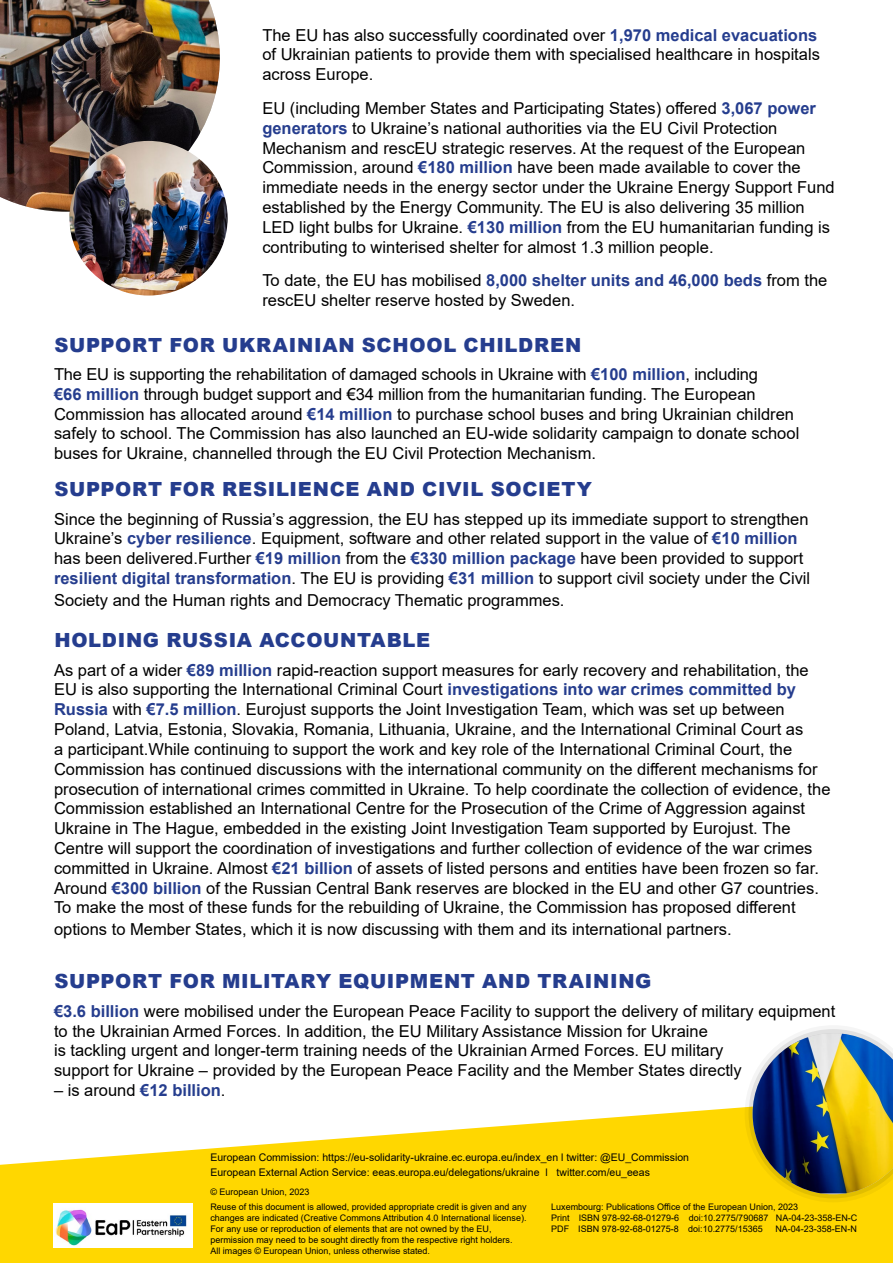
<style>
.page{position:relative;width:893px;height:1263px;background:#fff}
.page>*{position:absolute;margin:0;border:0;box-sizing:border-box;transform-origin:0 0}
.subhead{font:900 19.5px "Arial";letter-spacing:.035em;color:#253d8e}
.subhead-2{font:16.5px/19.8px "Arial";color:#000}
.texte_fin{font:10.5px "Arial";color:#000101}
.t1{font:9px/10.8px "Arial";color:#000}
.s1{font-weight:700;color:#253d8e}
</style>
<div class="page">
<svg style="left:0;top:1107px;width:893px;height:156px;fill:#ffd700"></svg>
<svg style="left:745px;top:1029px;width:148px;height:173px"></svg>
<img style="left:753px;top:1033px;width:140px;height:160px">
<img style="left:53px;top:1204px;width:140px;height:43px">
<img style="left:0;top:0;width:220px;height:212px">
<img style="left:69px;top:141px;width:159px;height:155px">
<p class="subhead-2" style="left:262px;top:25px;width:559px">The EU has also successfully coordinated over <span class="s1">1,970 medical evacuations </span>of Ukrainian patients to provide them with specialised healthcare in hospitals across Europe.</p>
<p class="subhead-2" style="left:262px;top:98px;width:574px">EU (including Member States and Participating States) offered <span class="s1">3,067 power generators</span> to Ukraine’s national authorities via the EU Civil Protection Mechanism and rescEU strategic reserves. At the request of the European Commission, around <span class="s1">€180 million</span> have been made available to cover the immediate needs in the energy sector under the Ukraine Energy Support Fund established by the Energy Community. The EU is also delivering 35 million LED light bulbs for Ukraine. <span class="s1">€130 million</span> from the EU humanitarian funding is contributing to winterised shelter for almost 1.3 million people.</p>
<p class="subhead-2" style="left:262px;top:271px;width:566px">To date, the EU has mobilised <span class="s1">8,000 shelter units and 46,000 beds</span> from the rescEU shelter reserve hosted by Sweden.</p>
<p class="subhead" style="left:54px;top:331px;width:529px">SUPPORT FOR UKRAINIAN SCHOOL CHILDREN</p>
<p class="subhead-2" style="left:54px;top:364px;width:747px">The EU is supporting the rehabilitation of damaged schools in Ukraine with <span class="s1">€100 million</span>, including<br><span class="s1">€66 million</span> through budget support and €34 million from the humanitarian funding. The European Commission has allocated around <span class="s1">€14 million</span> to purchase school buses and bring Ukrainian children safely to school. The Commission has also launched an EU-wide solidarity campaign to donate school buses for Ukraine, channelled through the EU Civil Protection Mechanism.</p>
<p class="subhead" style="left:54px;top:475px;width:539px">SUPPORT FOR RESILIENCE AND CIVIL SOCIETY</p>
<p class="subhead-2" style="left:54px;top:509px;width:758px">Since the beginning of Russia’s aggression, the EU has stepped up its immediate support to strengthen Ukraine’s <span class="s1">cyber resilience</span>. Equipment, software and other related support in the value of <span class="s1">€10 million </span>has been delivered.Further <span class="s1">€19 million</span> from the <span class="s1">€330 million package</span> have been provided to support <span class="s1">resilient digital transformation</span>. The EU is providing <span class="s1">€31 million</span> to support civil society under the Civil</p>
<p class="subhead-2" style="left:54px;top:590px;width:512px">Society and the Human rights and Democracy Thematic programmes.</p>
<p class="subhead" style="left:54px;top:626px;width:377px">HOLDING RUSSIA ACCOUNTABLE</p>
<p class="subhead-2" style="left:54px;top:660px;width:778px">As part of a wider <span class="s1">€89 million</span> rapid-reaction support measures for early recovery and rehabilitation, the EU is also supporting the International Criminal Court <span class="s1">investigations into war crimes committed by Russia</span> with <span class="s1">€7.5 million</span>. Eurojust supports the Joint Investigation Team, which was set up between Poland, Latvia, Estonia, Slovakia, Romania, Lithuania, Ukraine, and the International Criminal Court as<br>a participant.While continuing to support the work and key role of the International Criminal Court, the Commission has continued discussions with the international community on the different mechanisms for prosecution of international crimes committed in Ukraine. To help coordinate the collection of evidence, the Commission established an International Centre for the Prosecution of the Crime of Aggression against Ukraine in The Hague, embedded in the existing Joint Investigation Team supported by Eurojust. The Centre will support the coordination of investigations and further collection of evidence of the war crimes committed in Ukraine. Almost <span class="s1">€21 billion</span> of assets of listed persons and entities have been frozen so far.<br>Around <span class="s1">€300 billion</span> of the Russian Central Bank reserves are blocked in the EU and other G7 countries.<br>To make the most of these funds for the rebuilding of Ukraine, the Commission has proposed different</p>
<p class="subhead-2" style="left:54px;top:919px;width:679px">options to Member States, which it is now discussing with them and its international partners.</p>
<p class="subhead" style="left:54px;top:967px;width:599px">SUPPORT FOR MILITARY EQUIPMENT AND TRAINING</p>
<p class="subhead-2" style="left:54px;top:1001px;width:783px"><span class="s1">€3.6 billion</span> were mobilised under the European Peace Facility to support the delivery of military equipment to the Ukrainian Armed Forces. In addition, the EU Military Assistance Mission for Ukraine<br>is tackling urgent and longer-term training needs of the Ukrainian Armed Forces. EU military<br>support for Ukraine – provided by the European Peace Facility and the Member States directly</p>
<p class="subhead-2" style="left:54px;top:1080px;width:173px">– is around <span class="s1">€12 billion</span>.</p>
<p class="texte_fin" style="left:210px;top:1150px;width:480px">European Commission: https://eu-solidarity-ukraine.ec.europa.eu/index_en l twitter: @EU_Commission</p>
<p class="texte_fin" style="left:210px;top:1165px;width:441px">European External Action Service: eeas.europa.eu/delegations/ukraine l twitter.com/eu_eeas</p>
<p class="t1" style="left:210px;top:1186px;width:101px">© European Union, 2023</p>
<p class="t1" style="left:210px;top:1202px;width:318px">Reuse of this document is allowed, provided appropriate credit is given and any changes are indicated (Creative Commons Attribution 4.0 International license).<br>For any use or reproduction of elements that are not owned by the EU, permission may need to be sought directly from the respective right holders.<br>All images © European Union, unless otherwise stated.</p>
<p class="t1" style="left:551px;top:1201px;width:248px">Luxembourg: Publications Office of the European Union, 2023</p>
<p class="t1" style="left:551px;top:1212px;width:308px">Print ISBN 978-92-68-01279-6 doi:10.2775/790687 NA-04-23-358-EN-C</p>
<p class="t1" style="left:551px;top:1223px;width:213px">PDF ISBN 978-92-68-01275-8 doi:10.2775/15365</p>
<p class="t1" style="left:775px;top:1223px;width:83px">NA-04-23-358-EN-N</p>
</div>
